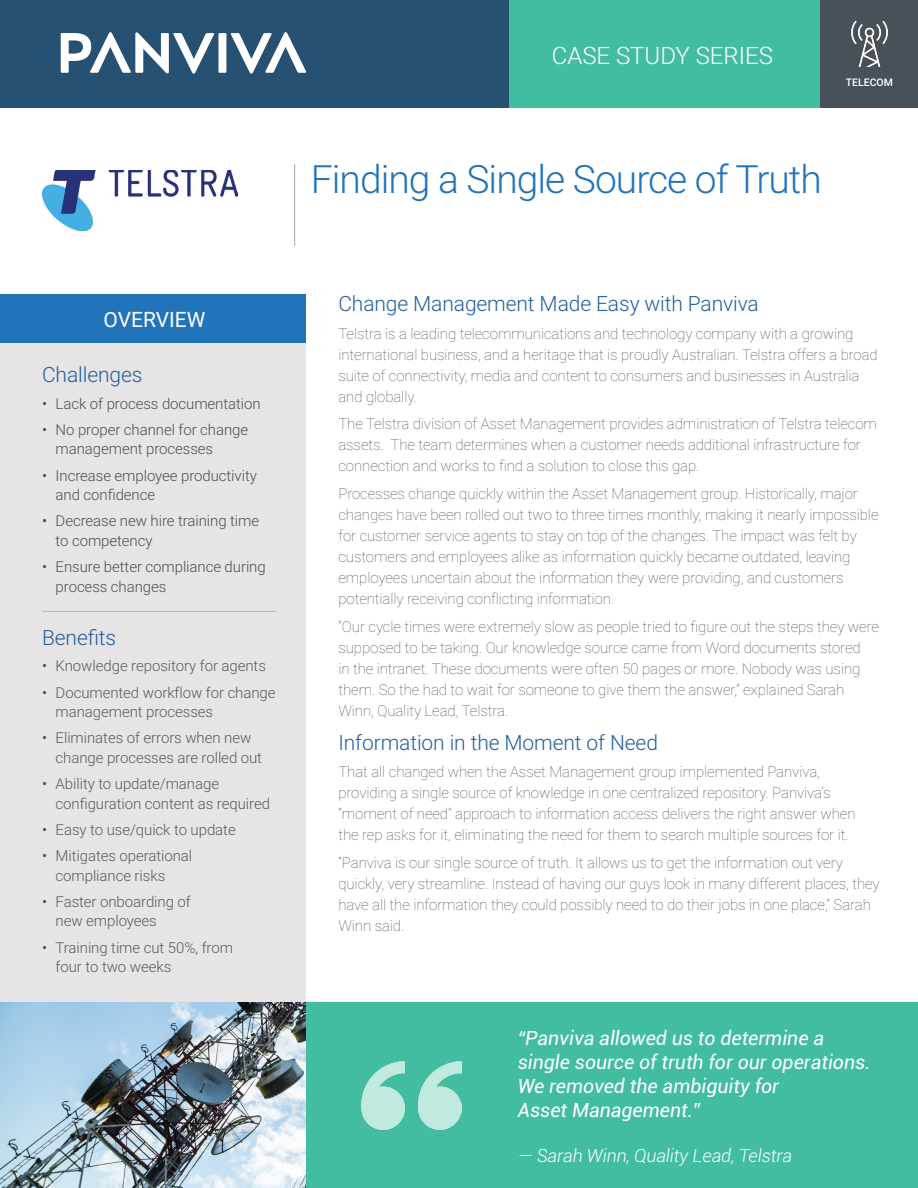
<style>
.page{position:relative;width:918px;height:1188px;background:#fff}
.page>*{position:absolute;margin:0;border:0;box-sizing:border-box;transform-origin:0 0}
.t1{font:300 39px "Roboto";letter-spacing:-.025em;color:#2173ba}
.t2{font:300 24px "Roboto";color:#fff}
.t3{font:300 21px "Roboto";letter-spacing:-.005em;color:#215e9e}
.t4{font:21px "Roboto";color:#fff}
.t5{font:italic 19.5px/24px "Roboto";color:#fff}
.t6{font:italic 300 18px "Roboto";letter-spacing:-.005em;color:#fff}
.t7{font:100 15px/21px "Roboto";letter-spacing:-.005em;color:#485157}
.t8{font:300 15px/19.5px "Roboto";letter-spacing:-.005em;color:#5a5b5d}
.t9{font:300 15px/19.5px "Roboto";letter-spacing:-.005em;color:#485157}
.t10{font:500 10.5px "Roboto";color:#fefefe}
.s1{font-weight:400}
.s2{font-weight:400;color:#485157}
</style>
<div class="page">
<div style="left:0;top:0;width:918px;height:107px;background:#265172"></div>
<svg style="left:61px;top:32px;width:245px;height:42px"></svg>
<div style="left:510px;top:0;width:311px;height:107px;background:#42bda2"></div>
<hr style="left:294px;top:164px;width:1px;height:82px;background:#485157">
<img style="left:42px;top:170px;width:195px;height:61px">
<div style="left:821px;top:0;width:97px;height:107px;background:#485157"></div>
<div style="left:0;top:295px;width:306px;height:893px;background:#e6e4e5"></div>
<div style="left:0;top:295px;width:306px;height:48px;background:#2173ba"></div>
<div style="left:306px;top:1003px;width:612px;height:185px;background:#42bda2"></div>
<img style="left:362px;top:1061px;width:100px;height:70px">
<img style="left:0;top:1003px;width:306px;height:185px">
<hr style="left:42px;top:611px;width:234px;height:1px;background:#b7b6b9">
<img style="left:851px;top:20px;width:37px;height:47px">
<h3 class="t4" style="left:104px;top:305px;width:103px">OVERVIEW</h3>
<h3 class="t3" style="left:42px;top:360px;width:102px">Challenges</h3>
<p class="t9" style="left:42px;top:393px;width:220px"><span class="s1">•</span> Lack of process documentation</p>
<p class="t9" style="left:56px;top:419px;width:194px;text-indent:-14px"><span class="s1">•</span> No proper channel for change management processes</p>
<p class="t9" style="left:56px;top:465px;width:203px;text-indent:-13px"><span class="s1">•</span> Increase employee productivity and confidence</p>
<p class="t9" style="left:56px;top:511px;width:205px;text-indent:-13px"><span class="s1">•</span> Decrease new hire training time to competency</p>
<p class="t9" style="left:56px;top:557px;width:212px;text-indent:-13px"><span class="s1">•</span> Ensure better compliance during process changes</p>
<h3 class="t3" style="left:42px;top:623px;width:76px">Benefits</h3>
<p class="t8" style="left:42px;top:656px;width:225px"><span class="s2">•</span> Knowledge repository for agents</p>
<p class="t8" style="left:56px;top:682px;width:221px;text-indent:-14px"><span class="s2">•</span> Documented workflow for change management processes</p>
<p class="t8" style="left:56px;top:728px;width:208px;text-indent:-14px"><span class="s2">•</span> Eliminates of errors when new change processes are rolled out</p>
<p class="t8" style="left:56px;top:774px;width:216px;text-indent:-13px"><span class="s2">•</span> Ability to update/manage configuration content as required</p>
<p class="t8" style="left:42px;top:819px;width:195px"><span class="s2">•</span> Easy to use/quick to update</p>
<p class="t8" style="left:56px;top:846px;width:138px;text-indent:-13px"><span class="s2">•</span> Mitigates operational compliance risks</p>
<p class="t8" style="left:56px;top:891px;width:137px;text-indent:-13px"><span class="s2">•</span> Faster onboarding of new employees</p>
<p class="t8" style="left:56px;top:937px;width:179px;text-indent:-13px"><span class="s2">•</span> Training time cut 50%, from four to two weeks</p>
<h2 class="t2" style="left:552px;top:38px;width:223px">CASE STUDY SERIES</h2>
<p class="t10" style="left:846px;top:75px;width:49px">TELECOM</p>
<h1 class="t1" style="left:311px;top:152px;width:513px">Finding a Single Source of Truth</h1>
<h3 class="t3" style="left:338px;top:289px;width:422px">Change Management Made Easy with Panviva</h3>
<p class="t7" style="left:338px;top:322px;width:541px">Telstra is a leading telecommunications and technology company with a growing international business, and a heritage that is proudly Australian. Telstra offers a broad suite of connectivity, media and content to consumers and businesses in Australia and globally.</p>
<p class="t7" style="left:338px;top:413px;width:540px">The Telstra division of Asset Management provides administration of Telstra telecom assets. The team determines when a customer needs additional infrastructure for connection and works to find a solution to close this gap.</p>
<p class="t7" style="left:338px;top:483px;width:542px">Processes change quickly within the Asset Management group. Historically, major changes have been rolled out two to three times monthly, making it nearly impossible for customer service agents to stay on top of the changes. The impact was felt by customers and employees alike as information quickly became outdated, leaving employees uncertain about the information they were providing, and customers potentially receiving conflicting information.</p>
<p class="t7" style="left:338px;top:616px;width:542px">“Our cycle times were extremely slow as people tried to figure out the steps they were supposed to be taking. Our knowledge source came from Word documents stored<br>in the intranet. These documents were often 50 pages or more. Nobody was using them. So the had to wait for someone to give them the answer,” explained Sarah Winn, Quality Lead, Telstra.</p>
<h3 class="t3" style="left:338px;top:728px;width:321px">Information in the Moment of Need</h3>
<p class="t7" style="left:338px;top:761px;width:519px">That all changed when the Asset Management group implemented Panviva, providing a single source of knowledge in one centralized repository. Panviva’s “moment of need” approach to information access delivers the right answer when the rep asks for it, eliminating the need for them to search multiple sources for it.</p>
<p class="t7" style="left:338px;top:852px;width:543px">“Panviva is our single source of truth. It allows us to get the information out very quickly, very streamline. Instead of having our guys look in many different places, they have all the information they could possibly need to do their jobs in one place,” Sarah Winn said.</p>
<h3 class="t5" style="left:518px;top:1026px;width:354px">“Panviva allowed us to determine a single source of truth for our operations.<br>We removed the ambiguity for<br>Asset Management.”</h3>
<p class="t6" style="left:518px;top:1143px;width:276px">— Sarah Winn, Quality Lead, Telstra</p>
</div>
